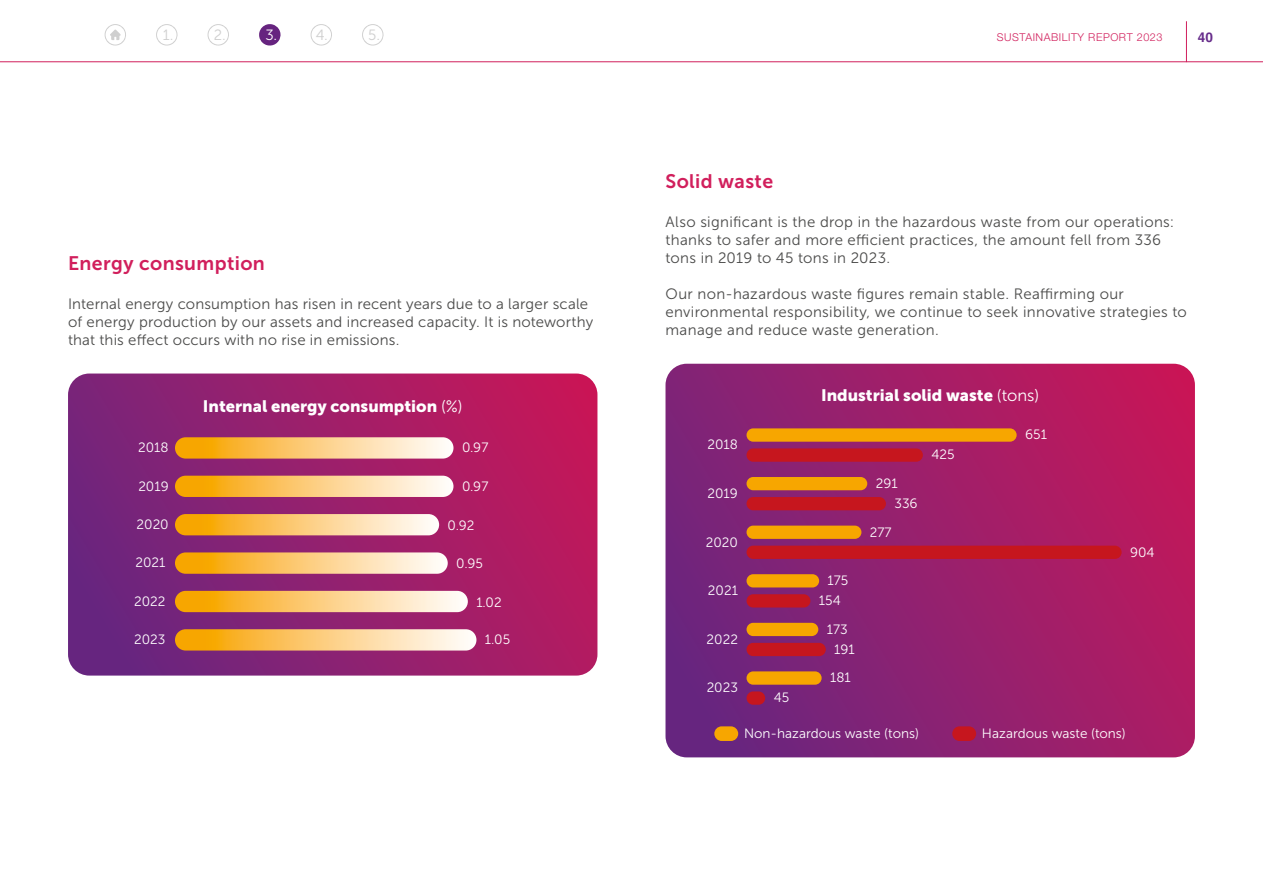
<style>
.page{position:relative;width:1263px;height:893px;background:#fff}
.page>*{position:absolute;margin:0;border:0;box-sizing:border-box;transform-origin:0 0}
.t1{font:19.5px "Museo Sans 700";letter-spacing:.02em;color:#d11f5c}
.t2{font:16.5px "Museo Sans 900";color:#fff}
.t3{font:15px/18px "Museo Sans 300";letter-spacing:.015em;color:#4a4a49}
.t4{font:14.85px "Museo Sans 300";color:#cfcfcf}
.t5{font:14.85px "Museo Sans 300";color:#fff}
.t6{font:13.5px/20.1px "Museo Sans 300";color:#fff}
.t7{font:700 13.5px "Helvetica LT Std";color:#672d8b}
.t8{font:300 10.8px "Helvetica Neue LT Std";letter-spacing:.05em;color:#d11f5c}
.s1{font-family:"Museo Sans 300"}
</style>
<div class="page">
<hr style="left:0;top:61px;width:1263px;height:1px;background:#d11f5c">
<hr style="left:1186px;top:21px;width:1px;height:41px;background:#d11f5c">
<svg style="left:208px;top:24px;width:21px;height:22px"></svg>
<svg style="left:311px;top:24px;width:21px;height:22px"></svg>
<svg style="left:362px;top:24px;width:22px;height:22px"></svg>
<svg style="left:156px;top:24px;width:22px;height:22px"></svg>
<svg style="left:105px;top:24px;width:21px;height:22px"></svg>
<svg style="left:259px;top:24px;width:22px;height:22px"></svg>
<div style="left:260px;top:25px;width:20px;height:20px;background:#66247f;border-radius:50%"></div>
<svg style="left:68px;top:374px;width:529px;height:302px;background:#98206d"></svg>
<svg style="left:175px;top:437px;width:278px;height:22px;background:#f8c87b"></svg>
<svg style="left:175px;top:476px;width:278px;height:21px;background:#fbce7b"></svg>
<svg style="left:175px;top:514px;width:264px;height:21px;background:#fbcd7b"></svg>
<svg style="left:175px;top:552px;width:273px;height:22px;background:#f8c87b"></svg>
<svg style="left:175px;top:591px;width:293px;height:21px;background:#fbce7b"></svg>
<svg style="left:175px;top:629px;width:301px;height:21px;background:#facc7b"></svg>
<svg style="left:665px;top:364px;width:530px;height:393px;background:#98206c"></svg>
<div style="left:714px;top:726px;width:24px;height:15px;background:#f7a600;border-radius:7px"></div>
<div style="left:952px;top:726px;width:24px;height:15px;background:#c6161e;border-radius:7px"></div>
<div style="left:746px;top:428px;width:271px;height:14px;background:#f7a600;border-radius:7px"></div>
<div style="left:746px;top:448px;width:177px;height:14px;background:#c6161e;border-radius:7px"></div>
<div style="left:746px;top:477px;width:121px;height:13px;background:#f7a600;border-radius:7px"></div>
<div style="left:746px;top:497px;width:140px;height:13px;background:#c6161e;border-radius:7px"></div>
<div style="left:746px;top:526px;width:115px;height:13px;background:#f7a600;border-radius:7px"></div>
<div style="left:746px;top:546px;width:375px;height:13px;background:#c6161e;border-radius:7px"></div>
<div style="left:746px;top:574px;width:73px;height:13px;background:#f7a600;border-radius:7px"></div>
<div style="left:746px;top:594px;width:64px;height:13px;background:#c6161e;border-radius:7px"></div>
<div style="left:746px;top:623px;width:72px;height:13px;background:#f7a600;border-radius:7px"></div>
<div style="left:746px;top:643px;width:80px;height:13px;background:#c6161e;border-radius:7px"></div>
<div style="left:746px;top:671px;width:76px;height:14px;background:#f7a600;border-radius:7px"></div>
<div style="left:746px;top:691px;width:19px;height:14px;background:#c6161e;border-radius:7px"></div>
<p class="t4" style="left:163px;top:27px;width:12px">1.</p>
<p class="t4" style="left:214px;top:27px;width:14px">2.</p>
<p class="t5" style="left:265px;top:27px;width:13px">3.</p>
<p class="t4" style="left:316px;top:27px;width:14px">4.</p>
<p class="t4" style="left:368px;top:27px;width:13px">5.</p>
<p class="t8" style="left:997px;top:30px;width:167px">SUSTAINABILITY REPORT 2023</p>
<p class="t7" style="left:1198px;top:29px;width:17px">40</p>
<h1 class="t1" style="left:68px;top:253px;width:198px">Energy consumption</h1>
<p class="t3" style="left:68px;top:295px;width:527px">Internal energy consumption has risen in recent years due to a larger scale of energy production by our assets and increased capacity. It is noteworthy that this effect occurs with no rise in emissions.</p>
<p class="t2" style="left:203px;top:397px;width:261px">Internal energy consumption <span class="s1">(%)</span></p>
<p class="t6" style="left:138px;top:438px;width:32px">2018</p>
<p class="t6" style="left:462px;top:438px;width:28px">0.97</p>
<p class="t6" style="left:138px;top:476px;width:32px">2019</p>
<p class="t6" style="left:462px;top:476px;width:28px">0.97</p>
<p class="t6" style="left:137px;top:514px;width:34px">2020</p>
<p class="t6" style="left:448px;top:515px;width:28px">0.92</p>
<p class="t6" style="left:135px;top:553px;width:31px">2021</p>
<p class="t6" style="left:456px;top:554px;width:28px">0.95</p>
<p class="t6" style="left:134px;top:591px;width:33px">2022</p>
<p class="t6" style="left:476px;top:592px;width:27px">1.02</p>
<p class="t6" style="left:134px;top:630px;width:33px">2023</p>
<p class="t6" style="left:485px;top:630px;width:27px">1.05</p>
<h1 class="t1" style="left:665px;top:171px;width:109px">Solid waste</h1>
<p class="t3" style="left:665px;top:213px;width:510px">Also significant is the drop in the hazardous waste from our operations: thanks to safer and more efficient practices, the amount fell from 336 tons in 2019 to 45 tons in 2023.</p>
<p class="t3" style="left:665px;top:285px;width:523px">Our non-hazardous waste figures remain stable. Reaffirming our environmental responsibility, we continue to seek innovative strategies to manage and reduce waste generation.</p>
<p class="t6" style="left:707px;top:435px;width:32px">2018</p>
<p class="t6" style="left:708px;top:483px;width:32px">2019</p>
<p class="t6" style="left:706px;top:532px;width:34px">2020</p>
<p class="t6" style="left:708px;top:581px;width:31px">2021</p>
<p class="t6" style="left:707px;top:629px;width:33px">2022</p>
<p class="t6" style="left:707px;top:678px;width:33px">2023</p>
<p class="t6" style="left:774px;top:688px;width:17px">45</p>
<p class="t2" style="left:821px;top:386px;width:220px">Industrial solid waste <span class="s1">(tons)</span></p>
<p class="t6" style="left:819px;top:571px;width:31px;text-indent:9px">175<br>154</p>
<p class="t6" style="left:827px;top:619px;width:30px;text-align:center">173<br>191</p>
<p class="t6" style="left:830px;top:668px;width:22px">181</p>
<p class="t6" style="left:894px;top:473px;width:25px;text-indent:-19px">291<br>336</p>
<p class="t6" style="left:870px;top:522px;width:23px">277</p>
<p class="t6" style="left:931px;top:445px;width:25px">425</p>
<p class="t6" style="left:1025px;top:425px;width:23px">651</p>
<p class="t6" style="left:1130px;top:542px;width:26px">904</p>
<p class="t6" style="left:744px;top:723px;width:176px">Non-hazardous waste (tons)</p>
<p class="t6" style="left:982px;top:723px;width:145px">Hazardous waste (tons)</p>
</div>
